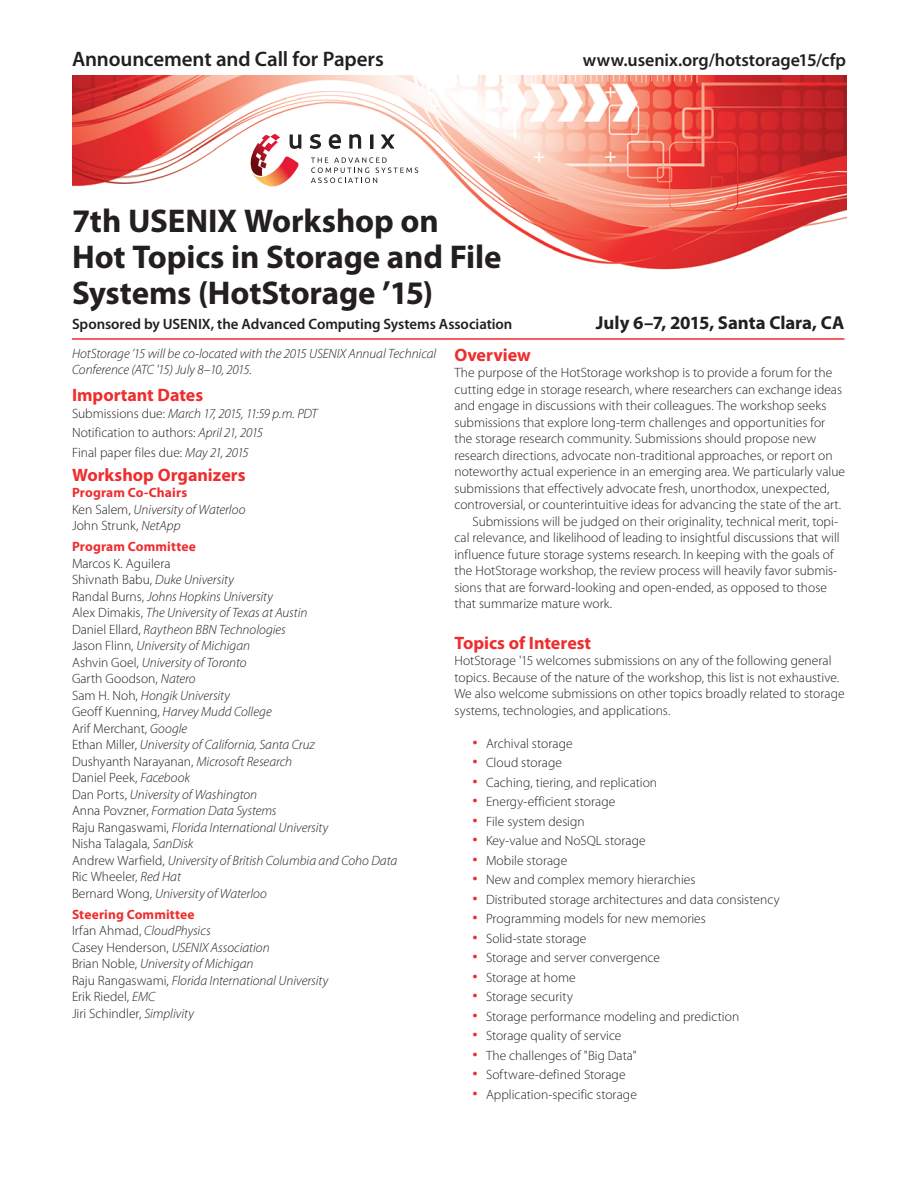
<style>
.page{position:relative;width:918px;height:1188px;background:#fff}
.page>*{position:absolute;margin:0;border:0;box-sizing:border-box;transform-origin:0 0}
.Conference_Name{font:700 33px/36px "Myriad Pro";letter-spacing:-.005em;color:#231f20}
.t1{font:600 21px "Myriad Pro";letter-spacing:-.005em;color:#231f20}
.Dates_Location{font:700 18.75px "Myriad Pro";letter-spacing:-.005em;color:#231f20}
.Head_1{font:700 18px "Myriad Pro";color:#ee2d2e}
.t2{font:600 18px "Myriad Pro";letter-spacing:-.005em;color:#231f20}
.Conference_Sponsor{font:600 15px "Myriad Pro";letter-spacing:-.005em;color:#231f20}
.Body_First{font:300 13.5px/16.5px "Myriad Pro";color:#231f20}
.Body_First-2{font:italic 300 13.5px/16.5px "Myriad Pro";letter-spacing:-.005em;color:#231f20}
.Body{font:300 13.5px/16.5px "Myriad Pro";color:#231f20}
.Head_2{font:700 13.5px "Myriad Pro";letter-spacing:.01em;color:#ee2d2e}
.Body_First-3{font:italic 300 13.5px "Myriad Pro";letter-spacing:-.03em;color:#231f20}
.s1{font-style:normal}
.s2{font-style:italic}
.s3{font-size:21px;color:#ee2d2e}
</style>
<div class="page">
<img style="left:72px;top:75px;width:774px;height:195px">
<hr style="left:72px;top:338px;width:772px;height:2px;background:#ee2d2e">
<svg style="left:309px;top:134px;width:13px;height:15px"></svg>
<svg style="left:328px;top:134px;width:13px;height:15px"></svg>
<svg style="left:349px;top:134px;width:13px;height:15px"></svg>
<div style="left:370px;top:135px;width:4px;height:14px;border:1px solid #231f20"></div>
<svg style="left:380px;top:134px;width:16px;height:15px"></svg>
<svg style="left:311px;top:157px;width:107px;height:26px"></svg>
<svg style="left:247px;top:134px;width:55px;height:54px"></svg>
<p class="t1" style="left:72px;top:47px;width:313px">Announcement and Call for Papers</p>
<p class="t2" style="left:583px;top:50px;width:265px">www.usenix.org/hotstorage15/cfp</p>
<p class="Conference_Name" style="left:72px;top:203px;width:431px">7th USENIX Workshop on<br>Hot Topics in Storage and File<br>Systems (HotStorage ’15)</p>
<p class="Conference_Sponsor" style="left:72px;top:316px;width:442px">Sponsored by USENIX, the Advanced Computing Systems Association</p>
<p class="Body_First-2" style="left:72px;top:345px;width:366px">HotStorage ’15 will be co-located with the 2015 USENIX Annual Technical<br>Conference (ATC '15) July 8–10, 2015.</p>
<p class="Head_1" style="left:72px;top:385px;width:133px">Important Dates</p>
<p class="Body_First-3" style="left:72px;top:406px;width:247px"><span class="s1">Submissions due:</span> March 17, 2015, 11:59 p.m. PDT</p>
<p class="Body_First" style="left:72px;top:425px;width:193px">Notification to authors: <span class="s2">April 21, 2015</span></p>
<p class="Body_First" style="left:72px;top:444px;width:178px">Final paper files due: <span class="s2">May 21, 2015</span></p>
<p class="Head_1" style="left:72px;top:464px;width:175px">Workshop Organizers</p>
<p class="Head_2" style="left:72px;top:485px;width:117px">Program Co-Chairs</p>
<p class="Body_First-2" style="left:72px;top:501px;width:175px"><span class="s1">Ken Salem,</span> University of Waterloo</p>
<p class="Body_First" style="left:72px;top:518px;width:110px">John Strunk, <span class="s2">NetApp</span></p>
<p class="Head_2" style="left:72px;top:539px;width:125px">Program Committee</p>
<p class="Body_First" style="left:72px;top:555px;width:100px">Marcos K. Aguilera</p>
<p class="Body_First-2" style="left:72px;top:572px;width:163px"><span class="s1">Shivnath Babu,</span> Duke University</p>
<p class="Body_First-2" style="left:72px;top:588px;width:203px"><span class="s1">Randal Burns,</span> Johns Hopkins University</p>
<p class="Body_First-2" style="left:72px;top:605px;width:237px"><span class="s1">Alex Dimakis,</span> The University of Texas at Austin</p>
<p class="Body_First-2" style="left:72px;top:621px;width:215px"><span class="s1">Daniel Ellard,</span> Raytheon BBN Technologies</p>
<p class="Body_First-2" style="left:72px;top:638px;width:180px"><span class="s1">Jason Flinn,</span> University of Michigan</p>
<p class="Body_First-2" style="left:72px;top:654px;width:176px"><span class="s1">Ashvin Goel,</span> University of Toronto</p>
<p class="Body_First" style="left:72px;top:671px;width:125px">Garth Goodson, <span class="s2">Natero</span></p>
<p class="Body_First-2" style="left:72px;top:687px;width:160px"><span class="s1">Sam H. Noh,</span> Hongik University</p>
<p class="Body_First-2" style="left:72px;top:704px;width:201px"><span class="s1">Geoff Kuenning,</span> Harvey Mudd College</p>
<p class="Body_First" style="left:72px;top:720px;width:117px">Arif Merchant, <span class="s2">Google</span></p>
<p class="Body_First-2" style="left:72px;top:737px;width:244px"><span class="s1">Ethan Miller,</span> University of California, Santa Cruz</p>
<p class="Body_First" style="left:72px;top:753px;width:222px">Dushyanth Narayanan, <span class="s2">Microsoft Research</span></p>
<p class="Body_First" style="left:72px;top:770px;width:120px">Daniel Peek, <span class="s2">Facebook</span></p>
<p class="Body_First-2" style="left:72px;top:786px;width:187px"><span class="s1">Dan Ports,</span> University of Washington</p>
<p class="Body_First-2" style="left:72px;top:803px;width:206px"><span class="s1">Anna Povzner,</span> Formation Data Systems</p>
<p class="Body_First-2" style="left:72px;top:819px;width:258px"><span class="s1">Raju Rangaswami,</span> Florida International University</p>
<p class="Body_First" style="left:72px;top:836px;width:123px">Nisha Talagala, <span class="s2">SanDisk</span></p>
<p class="Body_First-2" style="left:72px;top:852px;width:327px"><span class="s1">Andrew Warfield,</span> University of British Columbia and Coho Data</p>
<p class="Body_First" style="left:72px;top:869px;width:110px">Ric Wheeler, <span class="s2">Red Hat</span></p>
<p class="Body_First-2" style="left:72px;top:885px;width:196px"><span class="s1">Bernard Wong,</span> University of Waterloo</p>
<p class="Head_2" style="left:72px;top:906px;width:124px">Steering Committee</p>
<p class="Body_First-2" style="left:72px;top:923px;width:140px"><span class="s1">Irfan Ahmad,</span> CloudPhysics</p>
<p class="Body_First-2" style="left:72px;top:939px;width:199px"><span class="s1">Casey Henderson,</span> USENIX Association</p>
<p class="Body_First-2" style="left:72px;top:956px;width:183px"><span class="s1">Brian Noble,</span> University of Michigan</p>
<p class="Body_First-2" style="left:72px;top:972px;width:258px"><span class="s1">Raju Rangaswami,</span> Florida International University</p>
<p class="Body_First" style="left:72px;top:989px;width:85px">Erik Riedel, <span class="s2">EMC</span></p>
<p class="Body_First" style="left:72px;top:1005px;width:124px">Jiri Schindler, <span class="s2">Simplivity</span></p>
<p class="Dates_Location" style="left:596px;top:313px;width:250px">July 6–7, 2015, Santa Clara, CA</p>
<p class="Head_1" style="left:454px;top:345px;width:78px">Overview</p>
<p class="Body_First" style="left:454px;top:365px;width:392px">The purpose of the HotStorage workshop is to provide a forum for the cutting edge in storage research, where researchers can exchange ideas and engage in discussions with their colleagues. The workshop seeks submissions that explore long-term challenges and opportunities for the storage research community. Submissions should propose new research directions, advocate non-traditional approaches, or report on noteworthy actual experience in an emerging area. We particularly value submissions that effectively advocate fresh, unorthodox, unexpected, controversial, or counterintuitive ideas for advancing the state of the art.</p>
<p class="Body" style="left:454px;top:513px;width:387px;text-indent:18px">Submissions will be judged on their originality, technical merit, topi&shy;cal relevance, and likelihood of leading to insightful discussions that will influence future storage systems research. In keeping with the goals of the HotStorage workshop, the review process will heavily favor submis&shy;sions that are forward-looking and open-ended, as opposed to those that summarize mature work.</p>
<p class="Head_1" style="left:454px;top:633px;width:138px">Topics of Interest</p>
<p class="Body_First" style="left:454px;top:653px;width:392px">HotStorage '15 welcomes submissions on any of the following general topics. Because of the nature of the workshop, this list is not exhaustive.<br>We also welcome submissions on other topics broadly related to storage systems, technologies, and applications.</p>
<p class="Body_First" style="left:472px;top:735px;width:102px"><span class="s3">•</span> Archival storage</p>
<p class="Body_First" style="left:472px;top:755px;width:91px"><span class="s3">•</span> Cloud storage</p>
<p class="Body_First" style="left:472px;top:774px;width:186px"><span class="s3">•</span> Caching, tiering, and replication</p>
<p class="Body_First" style="left:472px;top:794px;width:144px"><span class="s3">•</span> Energy-efficient storage</p>
<p class="Body_First" style="left:472px;top:813px;width:114px"><span class="s3">•</span> File system design</p>
<p class="Body_First" style="left:472px;top:833px;width:175px"><span class="s3">•</span> Key-value and NoSQL storage</p>
<p class="Body_First" style="left:472px;top:852px;width:96px"><span class="s3">•</span> Mobile storage</p>
<p class="Body_First" style="left:472px;top:872px;width:224px"><span class="s3">•</span> New and complex memory hierarchies</p>
<p class="Body_First" style="left:472px;top:891px;width:309px"><span class="s3">•</span> Distributed storage architectures and data consistency</p>
<p class="Body_First" style="left:472px;top:911px;width:235px"><span class="s3">•</span> Programming models for new memories</p>
<p class="Body_First" style="left:472px;top:930px;width:116px"><span class="s3">•</span> Solid-state storage</p>
<p class="Body_First" style="left:472px;top:950px;width:189px"><span class="s3">•</span> Storage and server convergence</p>
<p class="Body_First" style="left:472px;top:969px;width:105px"><span class="s3">•</span> Storage at home</p>
<p class="Body_First" style="left:472px;top:989px;width:102px"><span class="s3">•</span> Storage security</p>
<p class="Body_First" style="left:472px;top:1008px;width:268px"><span class="s3">•</span> Storage performance modeling and prediction</p>
<p class="Body_First" style="left:472px;top:1028px;width:151px"><span class="s3">•</span> Storage quality of service</p>
<p class="Body_First" style="left:472px;top:1047px;width:166px"><span class="s3">•</span> The challenges of "Big Data"</p>
<p class="Body_First" style="left:472px;top:1067px;width:155px"><span class="s3">•</span> Software-defined Storage</p>
<p class="Body_First" style="left:472px;top:1086px;width:166px"><span class="s3">•</span> Application-specific storage</p>
</div>
